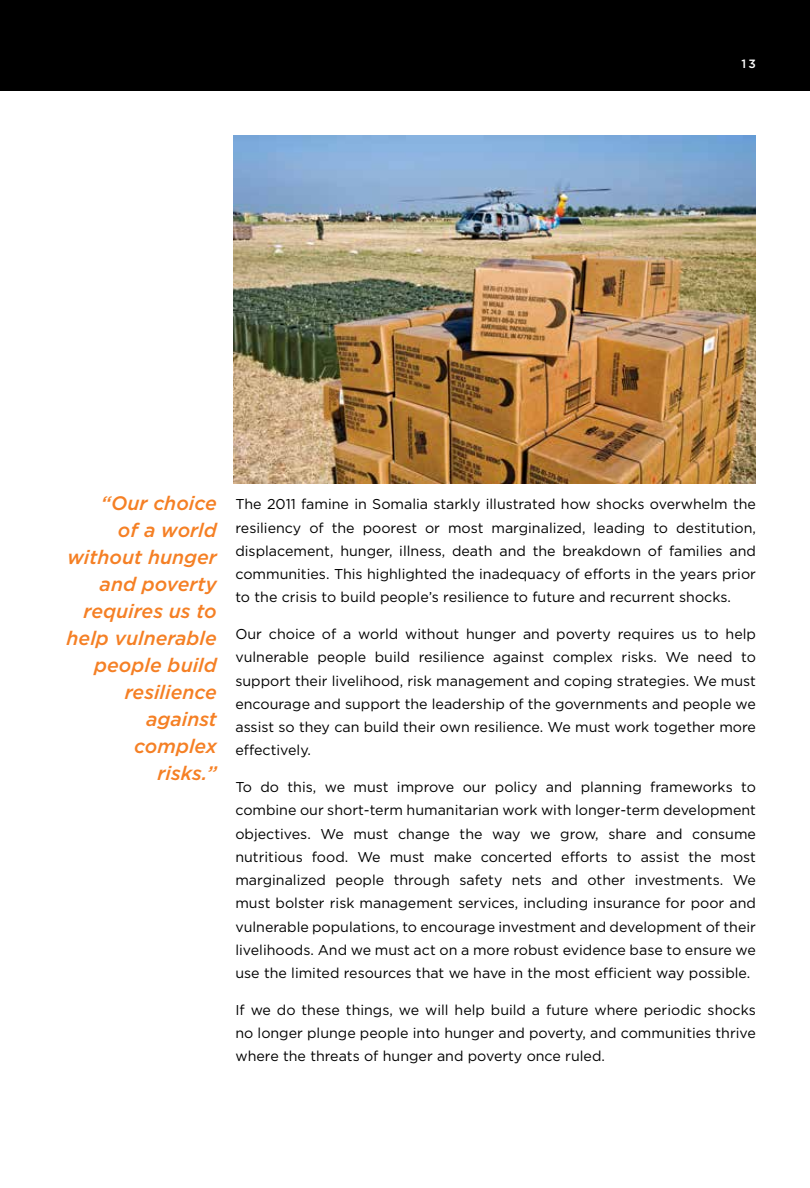
<style>
.page{position:relative;width:810px;height:1188px;background:#fff}
.page>*{position:absolute;margin:0;border:0;box-sizing:border-box;transform-origin:0 0}
.t1{font:italic 500 19.5px/27px "Gotham";color:#f58025;text-align:right}
.t2{font:14.25px/23.2px "Gotham";color:#000;text-align:justify}
.t3{font:500 12px "Gotham";color:#fff}
</style>
<div class="page">
<div style="left:0;top:0;width:810px;height:91px;background:#000"></div>
<img style="left:233px;top:135px;width:523px;height:349px">
<p class="t3" style="left:741px;top:56px;width:16px">13</p>
<h1 class="t1" style="left:67px;top:490px;width:152px">“Our choice<br>of a world without hunger and poverty requires us to help vulnerable people build resilience against complex<br>risks.”</h1>
<p class="t2" style="left:235px;top:492px;width:522px">The 2011 famine in Somalia starkly illustrated how shocks overwhelm the resiliency of the poorest or most marginalized, leading to destitution, displacement, hunger, illness, death and the breakdown of families and communities. This highlighted the inadequacy of efforts in the years prior to the crisis to build people’s resilience to future and recurrent shocks.</p>
<p class="t2" style="left:235px;top:622px;width:522px">Our choice of a world without hunger and poverty requires us to help vulnerable people build resilience against complex risks. We need to support their livelihood, risk management and coping strategies. We must encourage and support the leadership of the governments and people we assist so they can build their own resilience. We must work together more effectively.</p>
<p class="t2" style="left:235px;top:775px;width:522px">To do this, we must improve our policy and planning frameworks to combine our short-term humanitarian work with longer-term development objectives. We must change the way we grow, share and consume nutritious food. We must make concerted efforts to assist the most marginalized people through safety nets and other investments. We must bolster risk management services, including insurance for poor and vulnerable populations, to encourage investment and development of their livelihoods. And we must act on a more robust evidence base to ensure we use the limited resources that we have in the most efficient way possible.</p>
<p class="t2" style="left:235px;top:998px;width:522px">If we do these things, we will help build a future where periodic shocks no longer plunge people into hunger and poverty, and communities thrive where the threats of hunger and poverty once ruled.</p>
</div>
